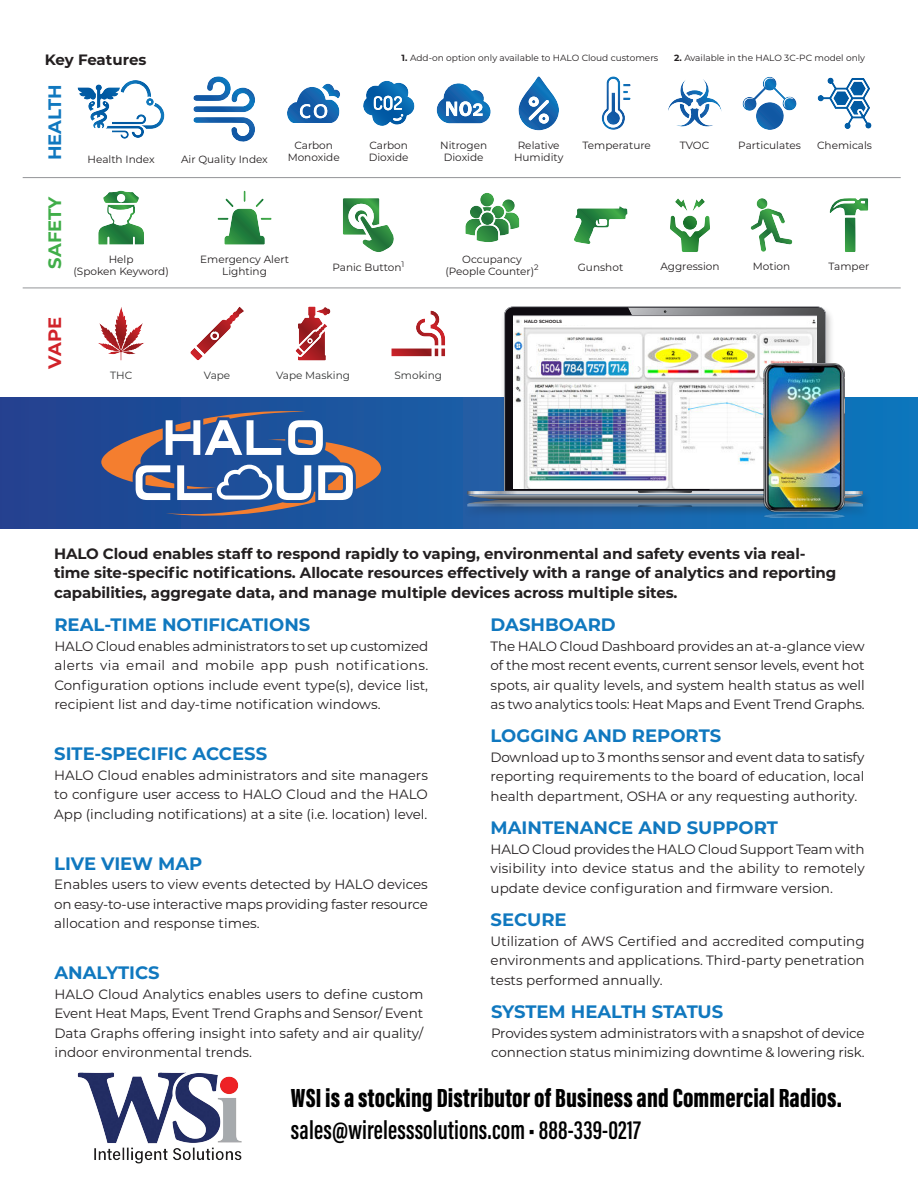
<style>
.page{position:relative;width:918px;height:1188px;background:#fff}
.page>*{position:absolute;margin:0;border:0;box-sizing:border-box;transform-origin:0 0}
.t1{font:900 27px "Acumin Pro Extra Cond";letter-spacing:.005em;color:#000}
.t2{font:600 27px "Acumin Pro Extra Cond";letter-spacing:.005em;color:#000}
.t3{font:700 18px "Montserrat";color:#1078bf}
.t4{font:700 18px "Montserrat";color:#40ae49}
.t5{font:700 18px "Montserrat";color:#d1232a}
.t6{font:700 15px/19.5px "Montserrat";letter-spacing:-.005em;color:#231f20}
.t7{font:13.5px/19.5px "Montserrat";color:#231f20;text-align:justify}
.t8{font:10.5px/12px "Montserrat";color:#231f20;text-align:center}
.t9{font:10.5px "Montserrat";color:#323333}
.t10{font:9px "Montserrat";color:#231f20}
.t11{font:7.8px "Montserrat";color:#231f20}
.t12{font:700 4.5px "Montserrat";color:#231f20}
.s1{font-weight:700}
</style>
<div class="page">
<svg style="left:190px;top:307px;width:54px;height:53px"></svg>
<svg style="left:98px;top:307px;width:46px;height:54px"></svg>
<svg style="left:298px;top:307px;width:33px;height:54px"></svg>
<svg style="left:287px;top:84px;width:53px;height:39px"></svg>
<svg style="left:363px;top:81px;width:52px;height:45px"></svg>
<svg style="left:518px;top:76px;width:41px;height:54px"></svg>
<svg style="left:437px;top:83px;width:54px;height:40px"></svg>
<svg style="left:602px;top:76px;width:29px;height:54px"></svg>
<svg style="left:668px;top:79px;width:54px;height:48px"></svg>
<svg style="left:743px;top:77px;width:54px;height:53px"></svg>
<svg style="left:818px;top:78px;width:54px;height:51px"></svg>
<svg style="left:78px;top:80px;width:76px;height:48px"></svg>
<svg style="left:193px;top:76px;width:62px;height:66px"></svg>
<hr style="left:23px;top:177px;width:878px;height:1px;background:#939598">
<hr style="left:23px;top:288px;width:878px;height:1px;background:#939598">
<svg style="left:670px;top:198px;width:40px;height:54px"></svg>
<svg style="left:343px;top:198px;width:51px;height:54px"></svg>
<svg style="left:574px;top:206px;width:54px;height:38px"></svg>
<svg style="left:750px;top:198px;width:43px;height:54px"></svg>
<svg style="left:465px;top:193px;width:54px;height:49px"></svg>
<svg style="left:98px;top:191px;width:46px;height:54px"></svg>
<svg style="left:218px;top:191px;width:54px;height:54px"></svg>
<svg style="left:830px;top:198px;width:38px;height:54px"></svg>
<svg style="left:391px;top:311px;width:54px;height:45px"></svg>
<div style="left:0;top:398px;width:918px;height:130px;background:linear-gradient(to right,#24418e,#1277bc)"></div>
<svg style="left:101px;top:410px;width:280px;height:107px"></svg>
<div style="left:463px;top:306px;width:409px;height:212px;background:#231f20;opacity:.28"></div>
<svg style="left:467px;top:307px;width:396px;height:200px"></svg>
<img style="left:513px;top:316px;width:304px;height:173px">
<div style="left:523px;top:317px;width:70px;height:7px;background:#fff"></div>
<img style="left:763px;top:363px;width:82px;height:155px">
<img style="left:77px;top:1072px;width:165px;height:92px">
<p class="t6" style="left:45px;top:50px;width:103px">Key Features</p>
<h2 class="t3" style="left:47px;top:160px;width:77px;rotate:-90deg">HEALTH</h2>
<p class="t8" style="left:88px;top:153px;width:69px">Health Index</p>
<p class="t8" style="left:181px;top:153px;width:88px">Air Quality Index</p>
<p class="t10" style="left:402px;top:53px;width:258px"><span class="s1">1.</span> Add-on option only available to HALO Cloud customers</p>
<p class="t10" style="left:674px;top:53px;width:193px"><span class="s1">2.</span> Available in the HALO 3C-PC model only</p>
<p class="t8" style="left:288px;top:139px;width:54px">Carbon<br>Monoxide</p>
<p class="t8" style="left:369px;top:139px;width:41px;text-align:left">Carbon<br>Dioxide</p>
<p class="t8" style="left:514px;top:139px;width:51px">Relative<br>Humidity</p>
<p class="t8" style="left:440px;top:139px;width:48px">Nitrogen<br>Dioxide</p>
<p class="t8" style="left:582px;top:139px;width:70px">Temperature</p>
<p class="t8" style="left:680px;top:139px;width:31px">TVOC</p>
<p class="t8" style="left:738px;top:139px;width:64px">Particulates</p>
<p class="t8" style="left:817px;top:139px;width:57px">Chemicals</p>
<h2 class="t4" style="left:47px;top:269px;width:74px;rotate:-90deg">SAFETY</h2>
<p class="t8" style="left:74px;top:253px;width:97px">Help<br>(Spoken Keyword)</p>
<p class="t8" style="left:200px;top:253px;width:90px">Emergency Alert<br>Lighting</p>
<p class="t8" style="left:829px;top:261px;width:42px">Tamper</p>
<p class="t8" style="left:445px;top:253px;width:95px">Occupancy (People Counter)<sup>2</sup></p>
<p class="t11" style="left:402px;top:260px;width:4px">1</p>
<p class="t8" style="left:578px;top:261px;width:47px">Gunshot</p>
<p class="t8" style="left:753px;top:261px;width:39px">Motion</p>
<p class="t8" style="left:332px;top:262px;width:71px">Panic Button</p>
<p class="t8" style="left:660px;top:261px;width:61px">Aggression</p>
<h2 class="t5" style="left:47px;top:369px;width:53px;rotate:-90deg">VAPE</h2>
<p class="t9" style="left:110px;top:370px;width:24px">THC</p>
<p class="t9" style="left:204px;top:370px;width:28px">Vape</p>
<p class="t9" style="left:276px;top:370px;width:75px">Vape Masking</p>
<p class="t9" style="left:395px;top:370px;width:49px">Smoking</p>
<p class="t12" style="left:524px;top:319px;width:39px">HALO SCHOOLS</p>
<p class="t6" style="left:54px;top:545px;width:784px">HALO Cloud enables staff to respond rapidly to vaping, environmental and safety events via real&shy;time site-specific notifications. Allocate resources effectively with a range of analytics and reporting capabilities, aggregate data, and manage multiple devices across multiple sites.</p>
<h2 class="t3" style="left:54px;top:617px;width:257px">REAL-TIME NOTIFICATIONS</h2>
<p class="t7" style="left:54px;top:636px;width:375px">HALO Cloud enables administrators to set up customized alerts via email and mobile app push notifications.<br>Configuration options include event type(s), device list, recipient list and day-time notification windows.</p>
<h2 class="t3" style="left:54px;top:746px;width:215px">SITE-SPECIFIC ACCESS</h2>
<p class="t7" style="left:54px;top:766px;width:375px">HALO Cloud enables administrators and site managers to configure user access to HALO Cloud and the HALO App (including notifications) at a site (i.e. location) level.</p>
<h2 class="t3" style="left:54px;top:855px;width:150px">LIVE VIEW MAP</h2>
<p class="t7" style="left:54px;top:875px;width:375px">Enables users to view events detected by HALO devices on easy-to-use interactive maps providing faster resource allocation and response times.</p>
<h2 class="t3" style="left:54px;top:965px;width:107px">ANALYTICS</h2>
<p class="t7" style="left:54px;top:985px;width:370px">HALO Cloud Analytics enables users to define custom Event Heat Maps, Event Trend Graphs and Sensor/ Event Data Graphs offering insight into safety and air quality/ indoor environmental trends.</p>
<h2 class="t3" style="left:491px;top:617px;width:127px">DASHBOARD</h2>
<p class="t7" style="left:491px;top:636px;width:376px">The HALO Cloud Dashboard provides an at-a-glance view of the most recent events, current sensor levels, event hot spots, air quality levels, and system health status as well as two analytics tools: Heat Maps and Event Trend Graphs.</p>
<h2 class="t3" style="left:491px;top:728px;width:232px">LOGGING AND REPORTS</h2>
<p class="t7" style="left:491px;top:748px;width:375px">Download up to 3 months sensor and event data to satisfy reporting requirements to the board of education, local health department, OSHA or any requesting authority.</p>
<h2 class="t3" style="left:491px;top:820px;width:289px">MAINTENANCE AND SUPPORT</h2>
<p class="t7" style="left:491px;top:840px;width:376px">HALO Cloud provides the HALO Cloud Support Team with visibility into device status and the ability to remotely update device configuration and firmware version.</p>
<h2 class="t3" style="left:491px;top:912px;width:78px">SECURE</h2>
<p class="t7" style="left:491px;top:932px;width:376px">Utilization of AWS Certified and accredited computing environments and applications. Third-party penetration tests performed annually.</p>
<h2 class="t3" style="left:491px;top:1004px;width:234px">SYSTEM HEALTH STATUS</h2>
<p class="t7" style="left:491px;top:1024px;width:375px">Provides system administrators with a snapshot of device connection status minimizing downtime &amp; lowering risk.</p>
<h1 class="t1" style="left:291px;top:1081px;width:553px">WSI is a stocking Distributor of Business and Commercial Radios.</h1>
<h1 class="t2" style="left:291px;top:1114px;width:352px">sales@wirelesssolutions.com • 888-339-0217</h1>
</div>
